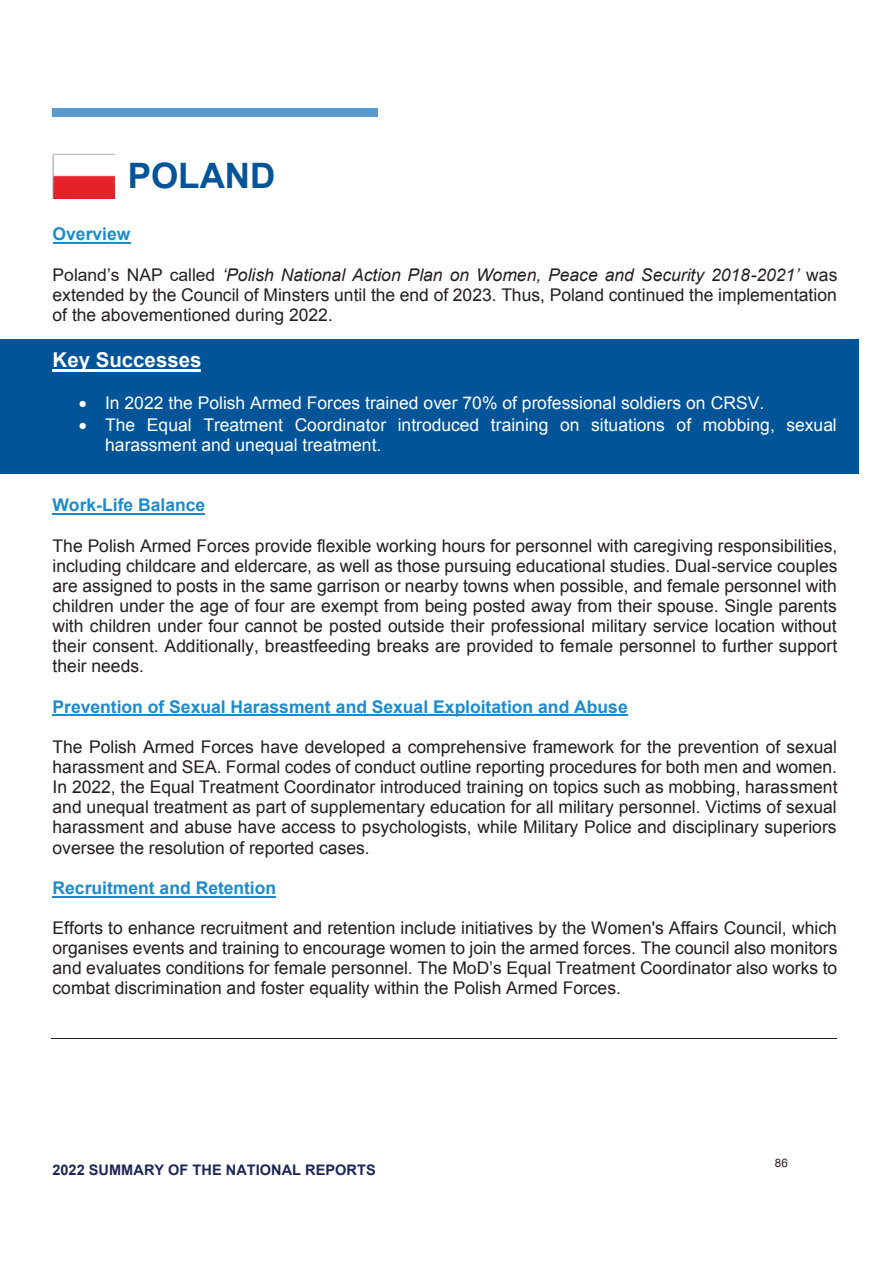
<style>
.page{position:relative;width:893px;height:1263px;background:#fff}
.page>*{position:absolute;margin:0;border:0;box-sizing:border-box;transform-origin:0 0}
.t1{font:700 34.95px "Arial";color:#015498}
.t2{font:700 20.55px "Arial";color:#fff}
.t3{font:17.55px/20.1px "Arial";color:#231f20;text-align:justify}
.t4{font:17.55px/20.2px "Arial";color:#fff}
.t5{font:700 17.55px "Arial";color:#1c8bcc}
.t6{font:700 14.55px "Arial";color:#1c2755}
.t7{font:11.7px "Arial";color:#231f20}
.s1{font-style:italic}
</style>
<div class="page">
<div style="left:0;top:339px;width:859px;height:134px;background:#015498"></div>
<div style="left:53px;top:108px;width:325px;height:9px;background:#599ace"></div>
<hr style="left:53px;top:242px;width:77px;height:2px;background:#1c8bcc">
<hr style="left:53px;top:369px;width:148px;height:2px;background:#fff">
<hr style="left:53px;top:513px;width:152px;height:2px;background:#1c8bcc">
<hr style="left:53px;top:715px;width:575px;height:1px;background:#1c8bcc">
<hr style="left:53px;top:896px;width:223px;height:1px;background:#1c8bcc">
<hr style="left:51px;top:1038px;width:786px;height:1px;background:#231f20">
<img style="left:53px;top:153px;width:62px;height:45px">
<h1 class="t1" style="left:128px;top:152px;width:149px">POLAND</h1>
<p class="t5" style="left:53px;top:223px;width:79px">Overview</p>
<p class="t3" style="left:53px;top:264px;width:786px">Poland’s NAP called <span class="s1">‘Polish National Action Plan on Women, Peace and Security 2018-2021’</span> was extended by the Council of Minsters until the end of 2023. Thus, Poland continued the implementation of the abovementioned during 2022.</p>
<p class="t2" style="left:53px;top:346px;width:151px">Key Successes</p>
<p class="t4" style="left:79px;top:393px;width:687px">• In 2022 the Polish Armed Forces trained over 70% of professional soldiers on CRSV.</p>
<p class="t4" style="left:105px;top:415px;width:733px;text-indent:-26px">• The Equal Treatment Coordinator introduced training on situations of mobbing, sexual harassment and unequal treatment.</p>
<p class="t5" style="left:53px;top:493px;width:154px">Work-Life Balance</p>
<p class="t3" style="left:53px;top:535px;width:786px">The Polish Armed Forces provide flexible working hours for personnel with caregiving responsibilities, including childcare and eldercare, as well as those pursuing educational studies. Dual-service couples are assigned to posts in the same garrison or nearby towns when possible, and female personnel with children under the age of four are exempt from being posted away from their spouse. Single parents with children under four cannot be posted outside their professional military service location without their consent. Additionally, breastfeeding breaks are provided to female personnel to further support their needs.</p>
<p class="t5" style="left:53px;top:695px;width:577px">Prevention of Sexual Harassment and Sexual Exploitation and Abuse</p>
<p class="t3" style="left:53px;top:737px;width:786px">The Polish Armed Forces have developed a comprehensive framework for the prevention of sexual harassment and SEA. Formal codes of conduct outline reporting procedures for both men and women.<br>In 2022, the Equal Treatment Coordinator introduced training on topics such as mobbing, harassment and unequal treatment as part of supplementary education for all military personnel. Victims of sexual harassment and abuse have access to psychologists, while Military Police and disciplinary superiors oversee the resolution of reported cases.</p>
<p class="t5" style="left:53px;top:876px;width:225px">Recruitment and Retention</p>
<p class="t3" style="left:53px;top:918px;width:786px">Efforts to enhance recruitment and retention include initiatives by the Women's Affairs Council, which organises events and training to encourage women to join the armed forces. The council also monitors and evaluates conditions for female personnel. The MoD’s Equal Treatment Coordinator also works to combat discrimination and foster equality within the Polish Armed Forces.</p>
<p class="t6" style="left:53px;top:1160px;width:325px">2022 SUMMARY OF THE NATIONAL REPORTS</p>
<p class="t7" style="left:775px;top:1155px;width:14px">86</p>
</div>
